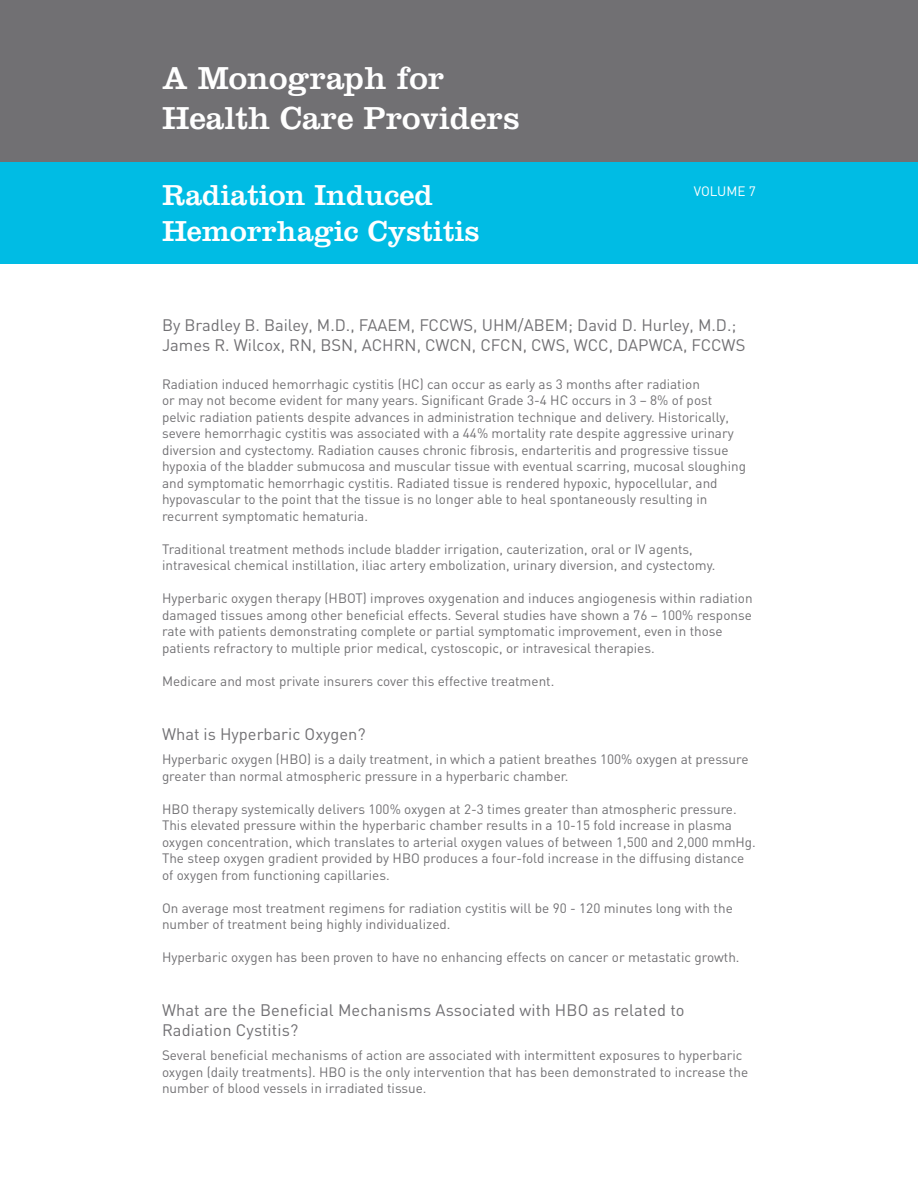
<style>
.page{position:relative;width:918px;height:1188px;background:#fff}
.page>*{position:absolute;margin:0;border:0;box-sizing:border-box;transform-origin:0 0}
.t1{font:33px/39.6px "Clarendon LT Std";color:#fff}
.t2{font:30px/36px "Clarendon LT Std";color:#fff}
.t3{font:16.5px/19.8px "DIN";color:#717073}
.t4{font:13.5px/16.5px "DIN";color:#717073}
.t5{font:13.5px "DIN";color:#fff}
</style>
<div class="page">
<div style="left:0;top:0;width:918px;height:162px;background:#717073"></div>
<div style="left:0;top:162px;width:918px;height:102px;background:#00bce4"></div>
<h1 class="t1" style="left:162px;top:59px;width:359px">A Monograph for<br>Health Care Providers</h1>
<h2 class="t2" style="left:162px;top:177px;width:319px">Radiation Induced<br>Hemorrhagic Cystitis</h2>
<p class="t5" style="left:694px;top:182px;width:64px">VOLUME 7</p>
<p class="t3" style="left:162px;top:315px;width:585px">By Bradley B. Bailey, M.D., FAAEM, FCCWS, UHM/ABEM; David D. Hurley, M.D.;<br>James R. Wilcox, RN, BSN, ACHRN, CWCN, CFCN, CWS, WCC, DAPWCA, FCCWS</p>
<p class="t4" style="left:162px;top:375px;width:586px">Radiation induced hemorrhagic cystitis (HC) can occur as early as 3 months after radiation<br>or may not become evident for many years. Significant Grade 3-4 HC occurs in 3 – 8% of post pelvic radiation patients despite advances in administration technique and delivery. Historically, severe hemorrhagic cystitis was associated with a 44% mortality rate despite aggressive urinary diversion and cystectomy. Radiation causes chronic fibrosis, endarteritis and progressive tissue hypoxia of the bladder submucosa and muscular tissue with eventual scarring, mucosal sloughing and symptomatic hemorrhagic cystitis. Radiated tissue is rendered hypoxic, hypocellular, and hypovascular to the point that the tissue is no longer able to heal spontaneously resulting in recurrent symptomatic hematuria.</p>
<p class="t4" style="left:162px;top:540px;width:555px">Traditional treatment methods include bladder irrigation, cauterization, oral or IV agents, intravesical chemical instillation, iliac artery embolization, urinary diversion, and cystectomy.</p>
<p class="t4" style="left:162px;top:590px;width:592px">Hyperbaric oxygen therapy (HBOT) improves oxygenation and induces angiogenesis within radiation damaged tissues among other beneficial effects. Several studies have shown a 76 – 100% response rate with patients demonstrating complete or partial symptomatic improvement, even in those patients refractory to multiple prior medical, cystoscopic, or intravesical therapies.</p>
<p class="t4" style="left:162px;top:672px;width:394px">Medicare and most private insurers cover this effective treatment.</p>
<p class="t3" style="left:162px;top:723px;width:205px">What is Hyperbaric Oxygen?</p>
<p class="t4" style="left:162px;top:751px;width:588px">Hyperbaric oxygen (HBO) is a daily treatment, in which a patient breathes 100% oxygen at pressure greater than normal atmospheric pressure in a hyperbaric chamber.</p>
<p class="t4" style="left:162px;top:800px;width:595px">HBO therapy systemically delivers 100% oxygen at 2-3 times greater than atmospheric pressure.<br>This elevated pressure within the hyperbaric chamber results in a 10-15 fold increase in plasma oxygen concentration, which translates to arterial oxygen values of between 1,500 and 2,000 mmHg.<br>The steep oxygen gradient provided by HBO produces a four-fold increase in the diffusing distance of oxygen from functioning capillaries.</p>
<p class="t4" style="left:162px;top:899px;width:572px">On average most treatment regimens for radiation cystitis will be 90 - 120 minutes long with the number of treatment being highly individualized.</p>
<p class="t4" style="left:162px;top:949px;width:579px">Hyperbaric oxygen has been proven to have no enhancing effects on cancer or metastatic growth.</p>
<p class="t3" style="left:162px;top:1000px;width:524px">What are the Beneficial Mechanisms Associated with HBO as related to<br>Radiation Cystitis?</p>
<p class="t4" style="left:162px;top:1047px;width:588px">Several beneficial mechanisms of action are associated with intermittent exposures to hyperbaric oxygen (daily treatments). HBO is the only intervention that has been demonstrated to increase the number of blood vessels in irradiated tissue.</p>
</div>
